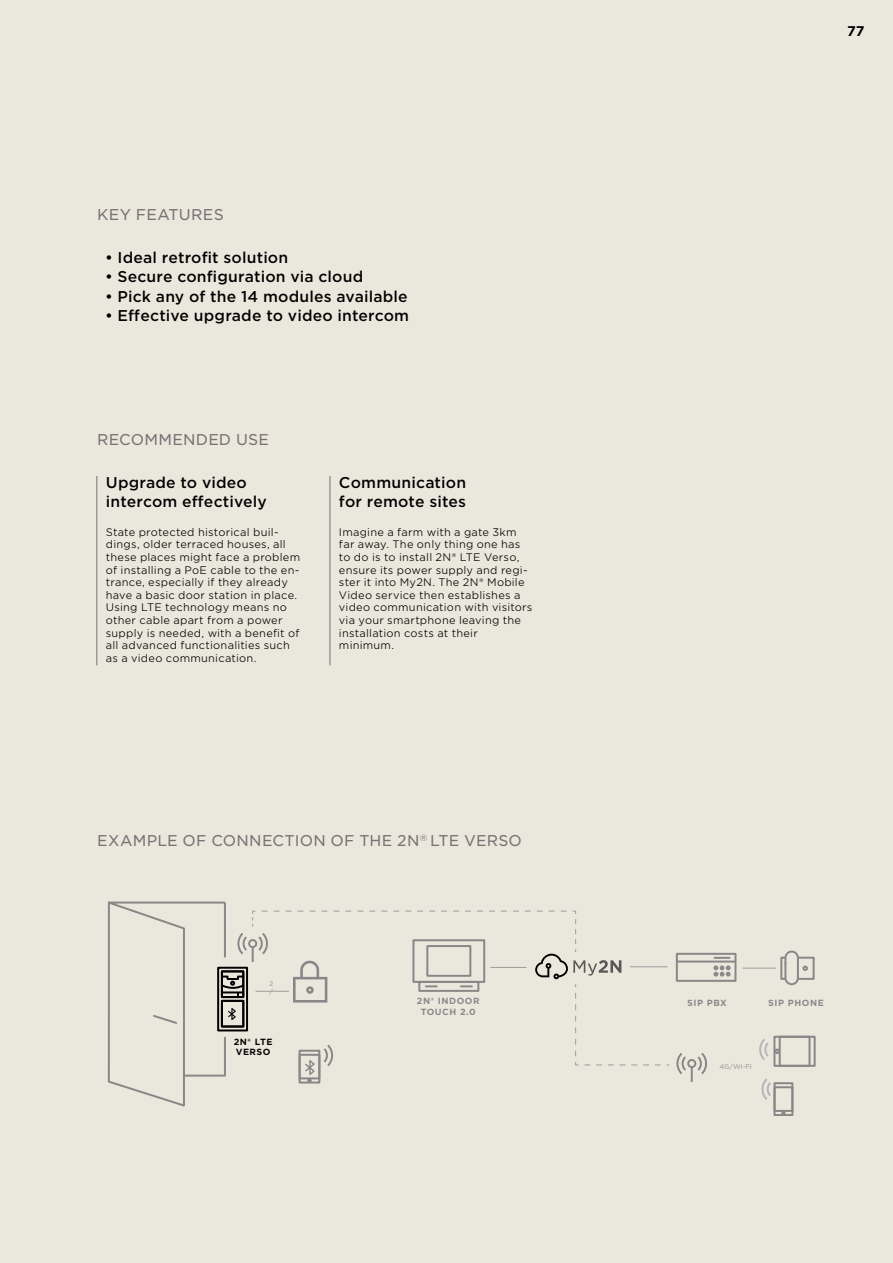
<style>
.page{position:relative;width:893px;height:1263px;background:#eae7dc}
.page>*{position:absolute;margin:0;border:0;box-sizing:border-box;transform-origin:0 0}
.t1{font:500 15px/19.5px "Gotham S Sm";letter-spacing:.01em;color:#000}
.t2{font:15px "Gotham S Sm";letter-spacing:.015em;color:#7a7175}
.t3{font:700 13.5px "Gotham S Sm";color:#000}
.t4{font:300 10.5px/12.6px "Gotham S Sm";letter-spacing:.02em;color:#000}
.t5{font:700 8.55px "Gotham S Sm";letter-spacing:.06em;color:#878787}
.t6{font:700 8.55px/10.4px "Gotham S Sm";letter-spacing:.06em;color:#000}
.t7{font:6.45px/7.8px "Gotham S Sm";color:#9d9d9c}
</style>
<div class="page">
<hr style="left:330px;top:476px;width:1px;height:189px;background:#7a7175">
<hr style="left:96px;top:476px;width:1px;height:189px;background:#7a7175">
<div style="left:676px;top:953px;width:60px;height:29px;border:2px solid #878787"></div>
<hr style="left:677px;top:960px;width:58px;height:2px;background:#878787">
<svg style="left:714px;top:957px;width:16px;height:2px"></svg>
<svg style="left:713px;top:965px;width:18px;height:11px"></svg>
<hr style="left:630px;top:966px;width:37px;height:1px;background:#9d9d9c">
<hr style="left:743px;top:968px;width:33px;height:1px;background:#9d9d9c">
<div style="left:797px;top:957px;width:18px;height:23px;border:2px solid #878787"></div>
<div style="left:780px;top:957px;width:6px;height:23px;border:2px solid #878787"></div>
<svg style="left:783px;top:950px;width:25px;height:36px"></svg>
<div style="left:773px;top:1036px;width:43px;height:31px;border:2px solid #878787"></div>
<div style="left:779px;top:1036px;width:31px;height:31px;border:2px solid #878787"></div>
<svg style="left:676px;top:1053px;width:31px;height:29px"></svg>
<svg style="left:759px;top:1039px;width:21px;height:21px"></svg>
<div style="left:773px;top:1082px;width:20px;height:34px;border:2px solid #878787"></div>
<svg style="left:781px;top:1112px;width:4px;height:3px"></svg>
<div style="left:773px;top:1086px;width:20px;height:26px;border:2px solid #878787"></div>
<svg style="left:761px;top:1078px;width:10px;height:22px"></svg>
<svg style="left:107px;top:901px;width:554px;height:206px"></svg>
<h1 class="t2" style="left:97px;top:204px;width:128px">KEY FEATURES</h1>
<h1 class="t1" style="left:105px;top:247px;width:185px">• Ideal retrofit solution</h1>
<h1 class="t1" style="left:105px;top:267px;width:260px">• Secure configuration via cloud</h1>
<h1 class="t1" style="left:105px;top:286px;width:304px">• Pick any of the 14 modules available</h1>
<h1 class="t1" style="left:105px;top:306px;width:306px">• Effective upgrade to video intercom</h1>
<h1 class="t2" style="left:97px;top:429px;width:173px">RECOMMENDED USE</h1>
<h1 class="t1" style="left:106px;top:472px;width:163px">Upgrade to video intercom effectively</h1>
<p class="t4" style="left:106px;top:525px;width:196px">State protected historical buil&shy;dings, older terraced houses, all these places might face a problem of installing a PoE cable to the en&shy;trance, especially if they already have a basic door station in place.<br>Using LTE technology means no other cable apart from a power supply is needed, with a benefit of all advanced functionalities such as a video communication.</p>
<h1 class="t1" style="left:339px;top:472px;width:129px">Communication for remote sites</h1>
<p class="t4" style="left:339px;top:525px;width:195px">Imagine a farm with a gate 3km far away. The only thing one has to do is to install 2N® LTE Verso, ensure its power supply and regi&shy;ster it into My2N. The 2N® Mobile<br>Video service then establishes a video communication with visitors via your smartphone leaving the installation costs at their minimum.</p>
<p class="t3" style="left:847px;top:22px;width:19px">77</p>
<h1 class="t2" style="left:97px;top:831px;width:426px">EXAMPLE OF CONNECTION OF THE 2N<sup>®</sup> LTE VERSO</h1>
<p class="t7" style="left:269px;top:979px;width:6px">2 /</p>
<p class="t6" style="left:234px;top:1036px;width:40px">2N® LTE<br>VERSO</p>
<p class="t5" style="left:417px;top:995px;width:64px">2N® INDOOR</p>
<p class="t5" style="left:687px;top:997px;width:41px">SIP PBX</p>
<p class="t5" style="left:768px;top:997px;width:57px">SIP PHONE</p>
<p class="t5" style="left:421px;top:1005px;width:57px">TOUCH 2.0</p>
<p class="t7" style="left:719px;top:1062px;width:34px">4G/WI-FI</p>
</div>
